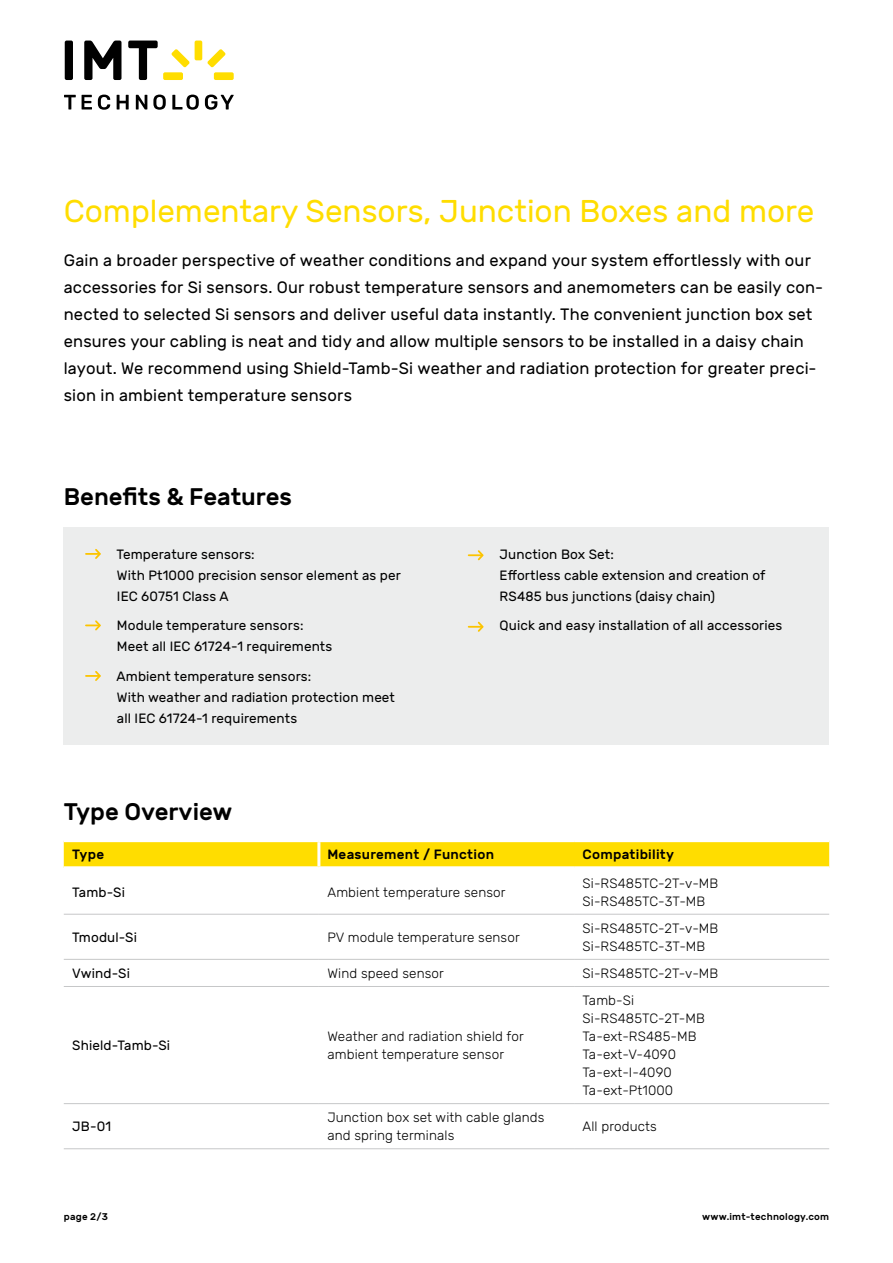
<style>
.page{position:relative;width:893px;height:1263px;background:#fff}
.page>*{position:absolute;margin:0;border:0;box-sizing:border-box;transform-origin:0 0}
.HL1-21pt{font:31.5px "Rubik";color:#fd0}
.HL2-16pt{font:500 24px "Rubik";color:#000}
.Introtext-11pt{font:16.5px/27px "Rubik";letter-spacing:.01em;color:#000}
.T__Fließtext-Light-links{font:300 13.5px/18px "Rubik";letter-spacing:.01em;color:#000}
.Aufzählung-Pfeil{font:13.5px/21px "Rubik";letter-spacing:.01em;color:#000}
.T__Fließtext-Regular-links{font:13.5px "Rubik";letter-spacing:.01em;color:#000}
.T__HL-links{font:500 13.5px "Rubik";letter-spacing:.02em;color:#000}
.t1{font:500 9.75px "Rubik";letter-spacing:.02em;color:#000}
</style>
<div class="page">
<div style="left:64px;top:528px;width:765px;height:217px;background:#eceded"></div>
<svg style="left:86px;top:549px;width:15px;height:10px"></svg>
<svg style="left:86px;top:620px;width:15px;height:11px"></svg>
<svg style="left:86px;top:671px;width:15px;height:10px"></svg>
<svg style="left:469px;top:550px;width:15px;height:11px"></svg>
<svg style="left:469px;top:621px;width:15px;height:11px"></svg>
<div style="left:64px;top:842px;width:765px;height:24px;background:#fd0"></div>
<hr style="left:317px;top:842px;width:3px;height:24px;background:#fff">
<hr style="left:64px;top:914px;width:255px;height:1px;background:#c6c7c8">
<hr style="left:64px;top:959px;width:255px;height:1px;background:#c6c7c8">
<hr style="left:64px;top:986px;width:255px;height:1px;background:#c6c7c8">
<hr style="left:64px;top:1103px;width:255px;height:1px;background:#c6c7c8">
<hr style="left:319px;top:914px;width:255px;height:1px;background:#c6c7c8">
<hr style="left:319px;top:959px;width:255px;height:1px;background:#c6c7c8">
<hr style="left:319px;top:986px;width:255px;height:1px;background:#c6c7c8">
<hr style="left:319px;top:1103px;width:255px;height:1px;background:#c6c7c8">
<hr style="left:319px;top:1148px;width:255px;height:1px;background:#c6c7c8">
<hr style="left:574px;top:914px;width:255px;height:1px;background:#c6c7c8">
<hr style="left:574px;top:959px;width:255px;height:1px;background:#c6c7c8">
<hr style="left:574px;top:986px;width:255px;height:1px;background:#c6c7c8">
<hr style="left:574px;top:1103px;width:255px;height:1px;background:#c6c7c8">
<hr style="left:574px;top:1148px;width:255px;height:1px;background:#c6c7c8">
<hr style="left:64px;top:1148px;width:255px;height:1px;background:#c6c7c8">
<div style="left:65px;top:41px;width:8px;height:39px;background:#000;border-radius:2px"></div>
<svg style="left:64px;top:95px;width:12px;height:14px"></svg>
<svg style="left:82px;top:95px;width:10px;height:14px"></svg>
<svg style="left:98px;top:95px;width:12px;height:15px"></svg>
<svg style="left:117px;top:95px;width:12px;height:14px"></svg>
<svg style="left:136px;top:95px;width:11px;height:14px"></svg>
<svg style="left:153px;top:95px;width:13px;height:15px"></svg>
<svg style="left:172px;top:95px;width:27px;height:15px"></svg>
<svg style="left:205px;top:95px;width:29px;height:15px"></svg>
<svg style="left:84px;top:41px;width:37px;height:39px"></svg>
<svg style="left:128px;top:41px;width:30px;height:39px"></svg>
<div style="left:163px;top:72px;width:20px;height:8px;background:#fd0;border-radius:2px"></div>
<div style="left:214px;top:72px;width:20px;height:8px;background:#fd0;border-radius:2px"></div>
<div style="left:195px;top:41px;width:7px;height:19px;background:#fd0;border-radius:2px"></div>
<svg style="left:171px;top:49px;width:19px;height:18px"></svg>
<svg style="left:207px;top:49px;width:19px;height:18px"></svg>
<p class="HL1-21pt" style="left:64px;top:193px;width:752px">Complementary Sensors, Junction Boxes and more</p>
<p class="Introtext-11pt" style="left:64px;top:247px;width:761px">Gain a broader perspective of weather conditions and expand your system effortlessly with our accessories for Si sensors. Our robust temperature sensors and anemometers can be easily con&shy;nected to selected Si sensors and deliver useful data instantly. The convenient junction box set ensures your cabling is neat and tidy and allow multiple sensors to be installed in a daisy chain layout. We recommend using Shield-Tamb-Si weather and radiation protection for greater preci&shy;sion in ambient temperature sensors</p>
<p class="HL2-16pt" style="left:64px;top:483px;width:230px">Benefits &amp; Features</p>
<p class="Aufzählung-Pfeil" style="left:117px;top:544px;width:286px">Temperature sensors:<br>With Pt1000 precision sensor element as per<br>IEC 60751 Class A</p>
<p class="Aufzählung-Pfeil" style="left:117px;top:616px;width:217px">Module temperature sensors:<br>Meet all IEC 61724-1 requirements</p>
<p class="Aufzählung-Pfeil" style="left:117px;top:666px;width:280px">Ambient temperature sensors:<br>With weather and radiation protection meet all IEC 61724-1 requirements</p>
<p class="Aufzählung-Pfeil" style="left:500px;top:544px;width:267px">Junction Box Set:<br>Effortless cable extension and creation of<br>RS485 bus junctions (daisy chain)</p>
<p class="Aufzählung-Pfeil" style="left:500px;top:616px;width:284px">Quick and easy installation of all accessories</p>
<p class="HL2-16pt" style="left:64px;top:798px;width:170px">Type Overview</p>
<p class="T__HL-links" style="left:72px;top:847px;width:33px">Type</p>
<p class="T__HL-links" style="left:327px;top:847px;width:168px">Measurement / Function</p>
<p class="T__HL-links" style="left:583px;top:847px;width:93px">Compatibility</p>
<p class="T__Fließtext-Regular-links" style="left:72px;top:884px;width:54px">Tamb-Si</p>
<p class="T__Fließtext-Light-links" style="left:327px;top:883px;width:180px">Ambient temperature sensor</p>
<p class="T__Fließtext-Light-links" style="left:583px;top:874px;width:137px">Si-RS485TC-2T-v-MB</p>
<p class="T__Fließtext-Light-links" style="left:583px;top:892px;width:124px">Si-RS485TC-3T-MB</p>
<p class="T__Fließtext-Regular-links" style="left:72px;top:930px;width:66px">Tmodul-Si</p>
<p class="T__Fließtext-Light-links" style="left:327px;top:928px;width:194px">PV module temperature sensor</p>
<p class="T__Fließtext-Light-links" style="left:583px;top:919px;width:137px">Si-RS485TC-2T-v-MB</p>
<p class="T__Fließtext-Light-links" style="left:583px;top:937px;width:124px">Si-RS485TC-3T-MB</p>
<p class="T__Fließtext-Regular-links" style="left:72px;top:966px;width:59px">Vwind-Si</p>
<p class="T__Fließtext-Light-links" style="left:327px;top:965px;width:118px">Wind speed sensor</p>
<p class="T__Fließtext-Light-links" style="left:583px;top:965px;width:137px">Si-RS485TC-2T-v-MB</p>
<p class="T__Fließtext-Regular-links" style="left:72px;top:1038px;width:99px">Shield-Tamb-Si</p>
<p class="T__Fließtext-Light-links" style="left:327px;top:1028px;width:198px">Weather and radiation shield for ambient temperature sensor</p>
<p class="T__Fließtext-Light-links" style="left:583px;top:992px;width:53px">Tamb-Si</p>
<p class="T__Fließtext-Light-links" style="left:583px;top:1010px;width:124px">Si-RS485TC-2T-MB</p>
<p class="T__Fließtext-Light-links" style="left:583px;top:1028px;width:116px">Ta-ext-RS485-MB</p>
<p class="T__Fließtext-Light-links" style="left:583px;top:1046px;width:95px">Ta-ext-V-4090</p>
<p class="T__Fließtext-Light-links" style="left:583px;top:1064px;width:91px">Ta-ext-I-4090</p>
<p class="T__Fließtext-Light-links" style="left:583px;top:1082px;width:92px">Ta-ext-Pt1000</p>
<p class="T__Fließtext-Regular-links" style="left:72px;top:1119px;width:40px">JB-01</p>
<p class="T__Fließtext-Light-links" style="left:327px;top:1109px;width:219px">Junction box set with cable glands and spring terminals</p>
<p class="T__Fließtext-Light-links" style="left:583px;top:1118px;width:76px">All products</p>
<p class="t1" style="left:64px;top:1211px;width:46px">page 2/3</p>
<p class="t1" style="left:702px;top:1211px;width:128px">www.imt-technology.com</p>
</div>
